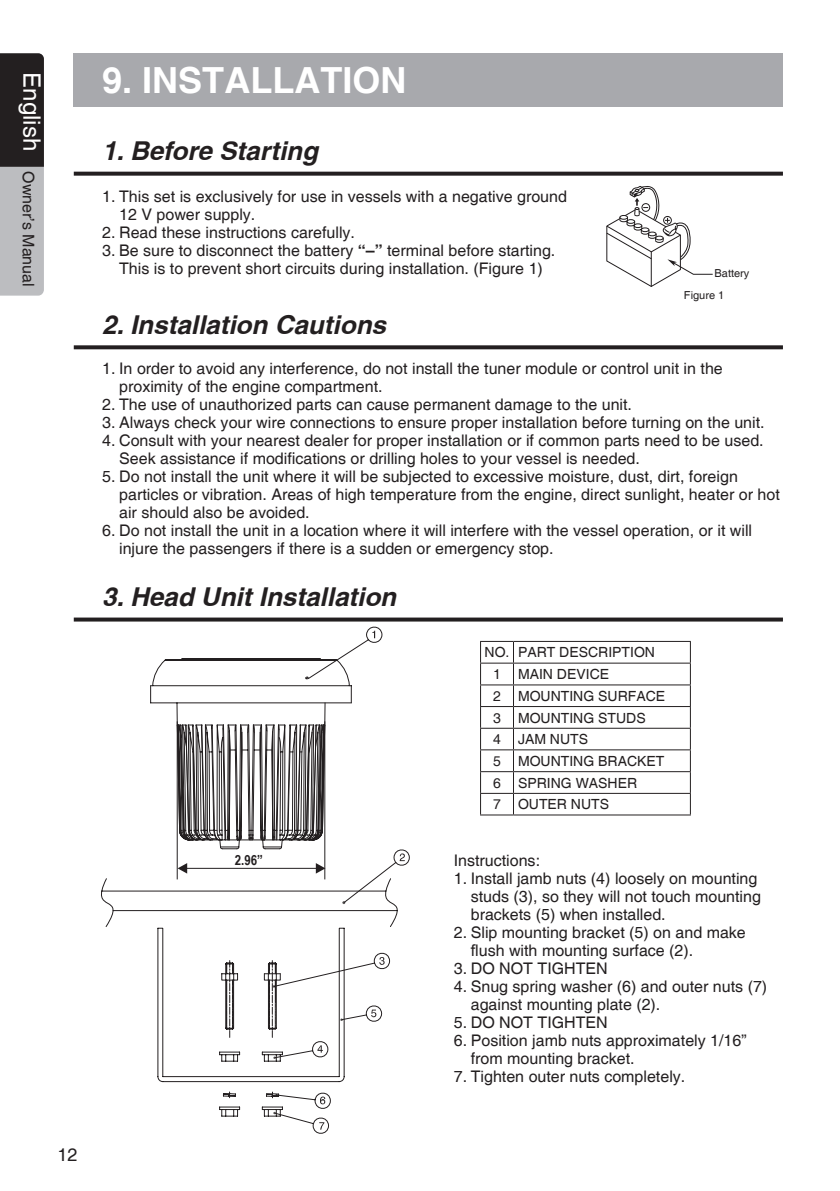
<style>
.page{position:relative;width:840px;height:1191px;background:#fff}
.page>*{position:absolute;margin:0;border:0;box-sizing:border-box;transform-origin:0 0}
.t1{font:700 36px "Helvetica";color:#fff}
.t2{font:italic 700 26px "Helvetica";color:#231f20}
.t3{font:18px "Helvetica";color:#231f20}
.t4{font:16px/18px "Helvetica";color:#231f20}
.t5{font:14px/21.6px "Helvetica";color:#231f20}
.t6{font:700 14px "Arial Narrow";color:#231f20}
.t7{font:11px/21.6px "Helvetica";color:#231f20}
.s1{font-size:24px;color:#fff}
.s2{font-weight:700}
.s3{font-family:"Arial"}
</style>
<div class="page">
<svg style="left:0;top:53px;width:44px;height:243px"></svg>
<svg style="left:74px;top:172px;width:708px;height:4px;fill:#231f20"></svg>
<svg style="left:74px;top:617px;width:708px;height:4px;fill:#231f20"></svg>
<svg style="left:74px;top:345px;width:708px;height:4px;fill:#231f20"></svg>
<svg style="left:606px;top:186px;width:106px;height:101px"></svg>
<div style="left:74px;top:53px;width:708px;height:54px;background:#a8a9ad"></div>
<hr style="left:480px;top:641px;width:33px;height:1px;background:#231f20">
<hr style="left:513px;top:641px;width:177px;height:1px;background:#231f20">
<hr style="left:480px;top:662px;width:33px;height:1px;background:#231f20">
<hr style="left:513px;top:662px;width:177px;height:1px;background:#231f20">
<hr style="left:480px;top:684px;width:33px;height:1px;background:#231f20">
<hr style="left:513px;top:684px;width:177px;height:1px;background:#231f20">
<hr style="left:480px;top:706px;width:33px;height:1px;background:#231f20">
<hr style="left:513px;top:706px;width:177px;height:1px;background:#231f20">
<hr style="left:480px;top:727px;width:33px;height:1px;background:#231f20">
<hr style="left:513px;top:727px;width:177px;height:1px;background:#231f20">
<hr style="left:480px;top:749px;width:33px;height:1px;background:#231f20">
<hr style="left:513px;top:749px;width:177px;height:1px;background:#231f20">
<hr style="left:480px;top:771px;width:33px;height:1px;background:#231f20">
<hr style="left:513px;top:771px;width:177px;height:1px;background:#231f20">
<hr style="left:480px;top:793px;width:33px;height:1px;background:#231f20">
<svg style="left:480px;top:642px;width:1px;height:172px"></svg>
<hr style="left:513px;top:793px;width:177px;height:1px;background:#231f20">
<svg style="left:512px;top:662px;width:1px;height:132px"></svg>
<svg style="left:689px;top:642px;width:1px;height:172px"></svg>
<hr style="left:480px;top:814px;width:33px;height:1px;background:#231f20">
<hr style="left:513px;top:814px;width:177px;height:1px;background:#231f20">
<svg style="left:101px;top:878px;width:297px;height:49px"></svg>
<svg style="left:157px;top:927px;width:233px;height:207px"></svg>
<svg style="left:150px;top:626px;width:260px;height:278px"></svg>
<hr style="left:177px;top:721px;width:1px;height:158px;background:#231f20">
<hr style="left:324px;top:721px;width:1px;height:158px;background:#231f20">
<p class="t4" style="left:37px;top:72px;width:216px;rotate:90deg"><span class="s1">English</span> Owner’s Manual</p>
<p class="t3" style="left:58px;top:1144px;width:22px">12</p>
<h1 class="t1" style="left:102px;top:59px;width:306px">9. INSTALLATION</h1>
<h2 class="t2" style="left:102px;top:135px;width:217px">1. Before Starting</h2>
<p class="t4" style="left:119px;top:188px;width:449px;text-indent:-17px">1. This set is exclusively for use in vessels with a negative ground<br>12 V power supply.</p>
<p class="t4" style="left:102px;top:224px;width:254px">2. Read these instructions carefully.</p>
<p class="t4" style="left:102px;top:242px;width:454px;text-align:center">3. Be sure to disconnect the battery <span class="s2">“–”</span> terminal before starting.<br>This is to prevent short circuits during installation. (Figure 1)</p>
<h2 class="t2" style="left:102px;top:309px;width:285px">2. Installation Cautions</h2>
<p class="t7" style="left:683px;top:263px;width:67px;text-indent:31px">Battery<br>Figure 1</p>
<p class="t4" style="left:119px;top:359px;width:604px;text-indent:-17px">1. In order to avoid any interference, do not install the tuner module or control unit in the proximity of the engine compartment.</p>
<p class="t4" style="left:102px;top:395px;width:531px">2. The use of unauthorized parts can cause permanent damage to the unit.</p>
<p class="t4" style="left:102px;top:413px;width:663px">3. Always check your wire connections to ensure proper installation before turning on the unit.</p>
<p class="t4" style="left:119px;top:431px;width:645px;text-indent:-17px">4. Consult with your nearest dealer for proper installation or if common parts need to be used.<br>Seek assistance if modifications or drilling holes to your vessel is needed.</p>
<p class="t4" style="left:119px;top:467px;width:661px;text-indent:-17px">5. Do not install the unit where it will be subjected to excessive moisture, dust, dirt, foreign particles or vibration. Areas of high temperature from the engine, direct sunlight, heater or hot air should also be avoided.</p>
<p class="t4" style="left:119px;top:521px;width:634px;text-indent:-17px">6. Do not install the unit in a location where it will interfere with the vessel operation, or it will injure the passengers if there is a sudden or emergency stop.</p>
<h2 class="t2" style="left:102px;top:581px;width:295px">3. Head Unit Installation</h2>
<p class="t6" style="left:235px;top:849px;width:30px">2.96”</p>
<p class="t5" style="left:493px;top:642px;width:173px;text-indent:-9px">NO. PART DESCRIPTION<br>1 MAIN DEVICE<br>2 MOUNTING SURFACE<br>3 MOUNTING STUDS<br>4 JAM NUTS<br>5 MOUNTING BRACKET<br>6 SPRING WASHER<br>7 OUTER NUTS</p>
<p class="t4" style="left:453px;top:851px;width:88px">Instructions:</p>
<p class="t4" style="left:470px;top:869px;width:291px;text-indent:-17px">1. Install jamb nuts (4) loosely on mounting studs (3), so they will not touch mounting brackets (5) when installed.</p>
<p class="t4" style="left:470px;top:923px;width:276px;text-indent:-17px">2. Slip mounting bracket (5) on and make <span class="s3">f</span>lush with mounting surface (2).</p>
<p class="t4" style="left:453px;top:959px;width:155px">3. DO NOT TIGHTEN</p>
<p class="t4" style="left:470px;top:977px;width:298px;text-indent:-17px">4. Snug spring washer (6) and outer nuts (7) against mounting plate (2).</p>
<p class="t4" style="left:453px;top:1013px;width:155px">5. DO NOT TIGHTEN</p>
<p class="t4" style="left:470px;top:1031px;width:277px;text-indent:-17px">6. Position jamb nuts approximately 1/16” from mounting bracket.</p>
<p class="t4" style="left:453px;top:1067px;width:233px">7. Tighten outer nuts completely.</p>
</div>
